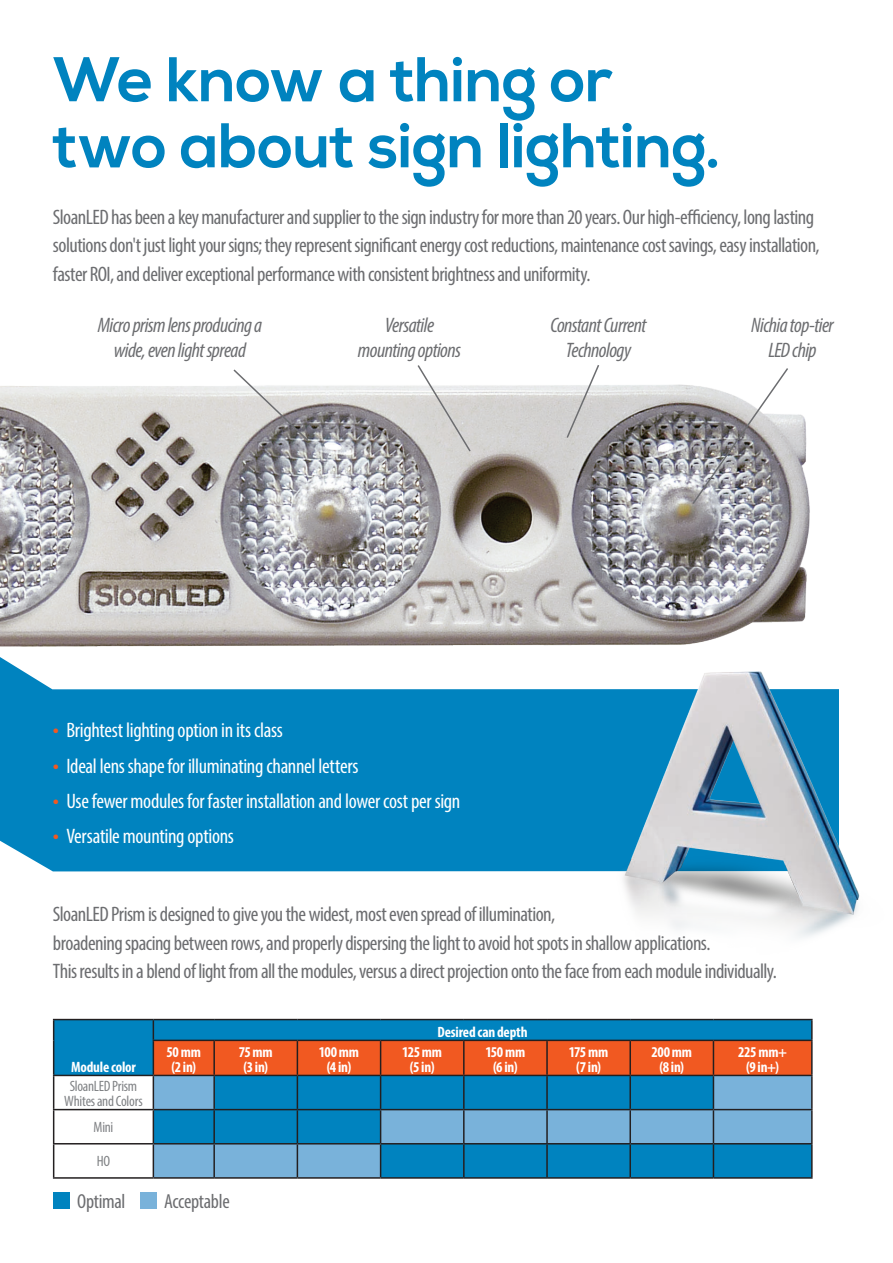
<style>
.page{position:relative;width:893px;height:1263px;background:#fff}
.page>*{position:absolute;margin:0;border:0;box-sizing:border-box;transform-origin:0 0}
.t1{font:700 63px/66px "Nexa";letter-spacing:-.01em;color:#0083bf}
.t2{font:condensed 21px/28.5px "Myriad Pro";letter-spacing:-.025em;color:#6c6d70}
.t3{font:condensed 21px "Myriad Pro";letter-spacing:-.015em;color:#fff}
.t4{font:italic condensed 21px/25.5px "Myriad Pro";letter-spacing:-.025em;color:#6c6d70;text-align:center}
.t5{font:condensed 20.4px "Myriad Pro";letter-spacing:-.015em;color:#6c6d70}
.t6{font:700 condensed 15px/15px "Myriad Pro";letter-spacing:-.01em;color:#fff;text-align:center}
.t7{font:condensed 15px/15px "Myriad Pro";letter-spacing:-.02em;color:#808285;text-align:center}
.s1{font-size:24px;color:#f15921}
</style>
<div class="page">
<div style="left:0;top:681px;width:573px;height:190px;background:#0083bf"></div>
<img style="left:573px;top:681px;width:287px;height:257px">
<img style="left:0;top:384px;width:810px;height:297px">
<svg style="left:232px;top:369px;width:78px;height:74px"></svg>
<svg style="left:416px;top:365px;width:56px;height:88px"></svg>
<svg style="left:565px;top:365px;width:35px;height:74px"></svg>
<svg style="left:691px;top:368px;width:99px;height:138px"></svg>
<hr style="left:53px;top:1019px;width:100px;height:1px;background:#231f20">
<hr style="left:153px;top:1019px;width:61px;height:1px;background:#231f20">
<hr style="left:214px;top:1019px;width:83px;height:1px;background:#231f20">
<hr style="left:297px;top:1019px;width:84px;height:1px;background:#231f20">
<hr style="left:381px;top:1019px;width:83px;height:1px;background:#231f20">
<hr style="left:464px;top:1019px;width:83px;height:1px;background:#231f20">
<hr style="left:547px;top:1019px;width:83px;height:1px;background:#231f20">
<hr style="left:630px;top:1019px;width:83px;height:1px;background:#231f20">
<hr style="left:713px;top:1019px;width:100px;height:1px;background:#231f20">
<svg style="left:53px;top:1020px;width:760px;height:157px;background:#5f8ea9"></svg>
<hr style="left:53px;top:1040px;width:1px;height:35px;background:#231f20">
<hr style="left:153px;top:1039px;width:61px;height:2px;background:#231f20">
<hr style="left:153px;top:1041px;width:1px;height:34px;background:#231f20">
<hr style="left:214px;top:1039px;width:83px;height:2px;background:#231f20">
<hr style="left:213px;top:1041px;width:2px;height:34px;background:#231f20">
<hr style="left:297px;top:1039px;width:84px;height:2px;background:#231f20">
<hr style="left:297px;top:1041px;width:1px;height:34px;background:#231f20">
<hr style="left:381px;top:1039px;width:83px;height:2px;background:#231f20">
<hr style="left:380px;top:1041px;width:1px;height:34px;background:#231f20">
<hr style="left:464px;top:1039px;width:83px;height:2px;background:#231f20">
<hr style="left:463px;top:1041px;width:2px;height:34px;background:#231f20">
<hr style="left:547px;top:1039px;width:83px;height:2px;background:#231f20">
<hr style="left:546px;top:1041px;width:2px;height:34px;background:#231f20">
<hr style="left:630px;top:1039px;width:83px;height:2px;background:#231f20">
<hr style="left:629px;top:1041px;width:2px;height:34px;background:#231f20">
<hr style="left:713px;top:1039px;width:100px;height:2px;background:#231f20">
<hr style="left:713px;top:1041px;width:1px;height:34px;background:#231f20">
<hr style="left:811px;top:1041px;width:2px;height:34px;background:#231f20">
<hr style="left:53px;top:1075px;width:100px;height:1px;background:#231f20">
<hr style="left:53px;top:1076px;width:1px;height:33px;background:#231f20">
<hr style="left:153px;top:1075px;width:61px;height:1px;background:#231f20">
<hr style="left:153px;top:1076px;width:1px;height:33px;background:#231f20">
<hr style="left:214px;top:1075px;width:83px;height:1px;background:#231f20">
<hr style="left:213px;top:1076px;width:2px;height:33px;background:#231f20">
<hr style="left:297px;top:1075px;width:84px;height:1px;background:#231f20">
<hr style="left:297px;top:1076px;width:1px;height:33px;background:#231f20">
<hr style="left:381px;top:1075px;width:83px;height:1px;background:#231f20">
<hr style="left:380px;top:1076px;width:1px;height:33px;background:#231f20">
<hr style="left:464px;top:1075px;width:83px;height:1px;background:#231f20">
<hr style="left:463px;top:1076px;width:2px;height:33px;background:#231f20">
<hr style="left:547px;top:1075px;width:83px;height:1px;background:#231f20">
<hr style="left:546px;top:1076px;width:2px;height:33px;background:#231f20">
<hr style="left:630px;top:1075px;width:83px;height:1px;background:#231f20">
<hr style="left:629px;top:1076px;width:2px;height:33px;background:#231f20">
<hr style="left:713px;top:1075px;width:100px;height:1px;background:#231f20">
<hr style="left:713px;top:1076px;width:1px;height:33px;background:#231f20">
<hr style="left:811px;top:1076px;width:2px;height:33px;background:#231f20">
<hr style="left:53px;top:1109px;width:100px;height:1px;background:#231f20">
<hr style="left:53px;top:1110px;width:1px;height:33px;background:#231f20">
<hr style="left:153px;top:1109px;width:61px;height:1px;background:#231f20">
<hr style="left:153px;top:1110px;width:1px;height:33px;background:#231f20">
<hr style="left:214px;top:1109px;width:83px;height:1px;background:#231f20">
<hr style="left:213px;top:1110px;width:2px;height:33px;background:#231f20">
<hr style="left:297px;top:1109px;width:84px;height:1px;background:#231f20">
<hr style="left:297px;top:1110px;width:1px;height:33px;background:#231f20">
<hr style="left:381px;top:1109px;width:83px;height:1px;background:#231f20">
<hr style="left:380px;top:1110px;width:1px;height:33px;background:#231f20">
<hr style="left:464px;top:1109px;width:83px;height:1px;background:#231f20">
<hr style="left:463px;top:1110px;width:2px;height:33px;background:#231f20">
<hr style="left:547px;top:1109px;width:83px;height:1px;background:#231f20">
<hr style="left:546px;top:1110px;width:2px;height:33px;background:#231f20">
<hr style="left:630px;top:1109px;width:83px;height:1px;background:#231f20">
<hr style="left:629px;top:1110px;width:2px;height:33px;background:#231f20">
<hr style="left:713px;top:1109px;width:100px;height:1px;background:#231f20">
<hr style="left:713px;top:1110px;width:1px;height:33px;background:#231f20">
<hr style="left:811px;top:1110px;width:2px;height:33px;background:#231f20">
<hr style="left:53px;top:1143px;width:100px;height:1px;background:#231f20">
<hr style="left:53px;top:1144px;width:1px;height:33px;background:#231f20">
<hr style="left:153px;top:1143px;width:61px;height:1px;background:#231f20">
<hr style="left:153px;top:1144px;width:1px;height:33px;background:#231f20">
<hr style="left:214px;top:1143px;width:83px;height:1px;background:#231f20">
<hr style="left:213px;top:1144px;width:2px;height:33px;background:#231f20">
<hr style="left:297px;top:1143px;width:84px;height:1px;background:#231f20">
<hr style="left:297px;top:1144px;width:1px;height:33px;background:#231f20">
<hr style="left:381px;top:1143px;width:83px;height:1px;background:#231f20">
<hr style="left:380px;top:1144px;width:1px;height:33px;background:#231f20">
<hr style="left:464px;top:1143px;width:83px;height:1px;background:#231f20">
<hr style="left:463px;top:1144px;width:2px;height:33px;background:#231f20">
<hr style="left:547px;top:1143px;width:83px;height:1px;background:#231f20">
<hr style="left:546px;top:1144px;width:2px;height:33px;background:#231f20">
<hr style="left:630px;top:1143px;width:83px;height:1px;background:#231f20">
<hr style="left:629px;top:1144px;width:2px;height:33px;background:#231f20">
<hr style="left:713px;top:1143px;width:100px;height:1px;background:#231f20">
<hr style="left:713px;top:1144px;width:1px;height:33px;background:#231f20">
<hr style="left:811px;top:1144px;width:2px;height:33px;background:#231f20">
<hr style="left:53px;top:1177px;width:100px;height:2px;background:#231f20">
<hr style="left:153px;top:1177px;width:61px;height:2px;background:#231f20">
<hr style="left:214px;top:1177px;width:83px;height:2px;background:#231f20">
<hr style="left:297px;top:1177px;width:84px;height:2px;background:#231f20">
<hr style="left:381px;top:1177px;width:83px;height:2px;background:#231f20">
<hr style="left:464px;top:1177px;width:83px;height:2px;background:#231f20">
<hr style="left:547px;top:1177px;width:83px;height:2px;background:#231f20">
<hr style="left:630px;top:1177px;width:83px;height:2px;background:#231f20">
<hr style="left:713px;top:1177px;width:100px;height:2px;background:#231f20">
<div style="left:53px;top:1192px;width:17px;height:17px;background:#0083bf"></div>
<div style="left:140px;top:1192px;width:17px;height:17px;background:#79b2da"></div>
<h1 class="t1" style="left:53px;top:49px;width:669px">We know a thing or two about sign lighting.</h1>
<p class="t2" style="left:53px;top:202px;width:768px">SloanLED has been a key manufacturer and supplier to the sign industry for more than 20 years. Our high-efficiency, long lasting solutions don't just light your signs; they represent significant energy cost reductions, maintenance cost savings, easy installation, faster ROI, and deliver exceptional performance with consistent brightness and uniformity.</p>
<p class="t4" style="left:98px;top:312px;width:166px">Micro prism lens producing a wide, even light spread</p>
<p class="t4" style="left:358px;top:312px;width:105px">Versatile mounting options</p>
<p class="t4" style="left:550px;top:312px;width:97px">Constant Current<br>Technology</p>
<p class="t4" style="left:751px;top:312px;width:84px">Nichia top-tier<br>LED chip</p>
<p class="t3" style="left:53px;top:717px;width:231px"><span class="s1">•</span> Brightest lighting option in its class</p>
<p class="t3" style="left:53px;top:753px;width:307px"><span class="s1">•</span> Ideal lens shape for illuminating channel letters</p>
<p class="t3" style="left:53px;top:788px;width:409px"><span class="s1">•</span> Use fewer modules for faster installation and lower cost per sign</p>
<p class="t3" style="left:53px;top:824px;width:183px"><span class="s1">•</span> Versatile mounting options</p>
<p class="t2" style="left:53px;top:900px;width:726px">SloanLED Prism is designed to give you the widest, most even spread of illumination,<br>broadening spacing between rows, and properly dispersing the light to avoid hot spots in shallow applications.<br>This results in a blend of light from all the modules, versus a direct projection onto the face from each module individually.</p>
<p class="t6" style="left:71px;top:1059px;width:66px">Module color</p>
<p class="t6" style="left:438px;top:1024px;width:92px">Desired can depth</p>
<p class="t6" style="left:167px;top:1044px;width:36px">50 mm (2 in)</p>
<p class="t6" style="left:239px;top:1044px;width:36px">75 mm (3 in)</p>
<p class="t6" style="left:319px;top:1044px;width:42px">100 mm (4 in)</p>
<p class="t6" style="left:402px;top:1044px;width:41px">125 mm (5 in)</p>
<p class="t6" style="left:485px;top:1044px;width:41px">150 mm (6 in)</p>
<p class="t6" style="left:569px;top:1044px;width:41px">175 mm (7 in)</p>
<p class="t6" style="left:652px;top:1044px;width:42px">200 mm (8 in)</p>
<p class="t6" style="left:738px;top:1044px;width:50px">225 mm+ (9 in+)</p>
<p class="t7" style="left:64px;top:1078px;width:80px">SloanLED Prism<br>Whites and Colors</p>
<p class="t7" style="left:94px;top:1120px;width:21px">Mini</p>
<p class="t7" style="left:97px;top:1154px;width:15px">HO</p>
<p class="t5" style="left:77px;top:1189px;width:50px">Optimal</p>
<p class="t5" style="left:164px;top:1189px;width:67px">Acceptable</p>
</div>
